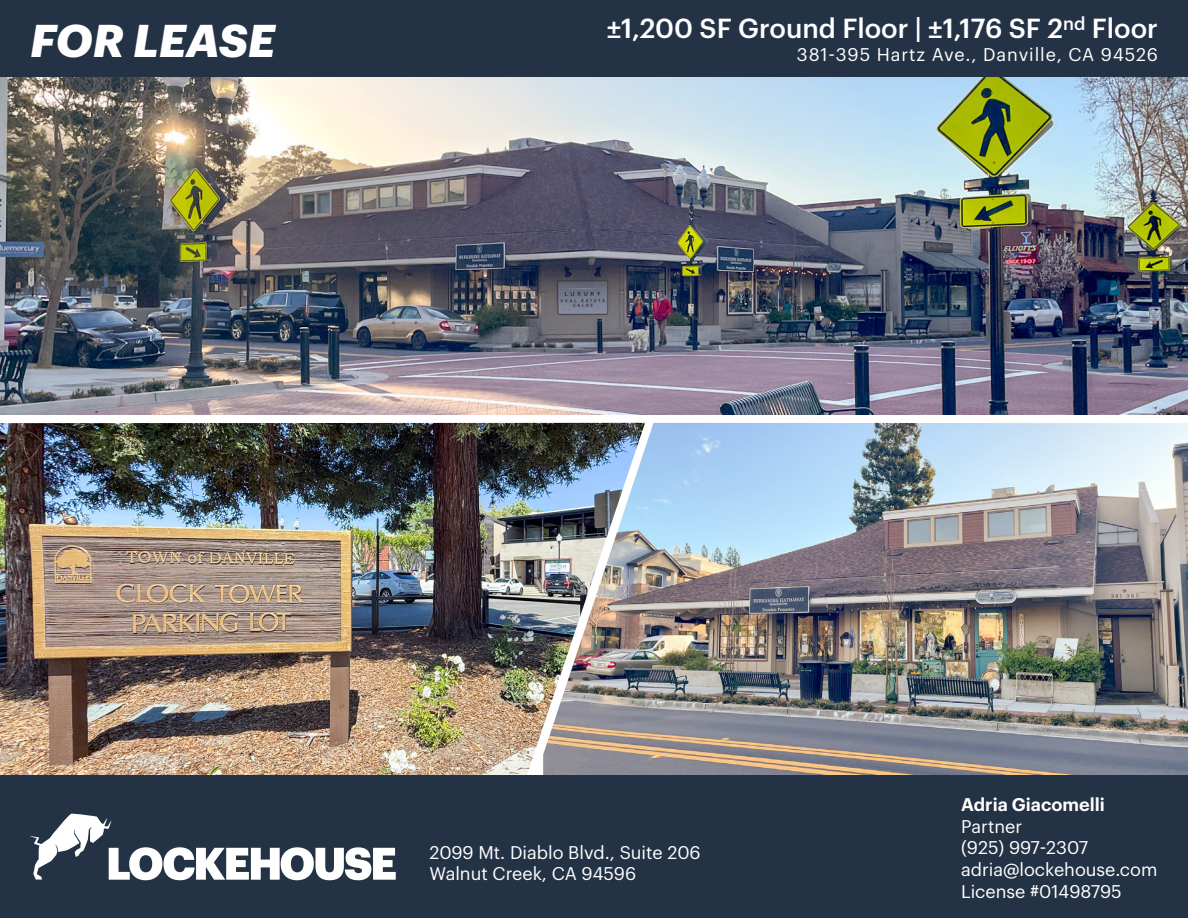
<style>
.page{position:relative;width:1188px;height:918px;background:#fff}
.page>*{position:absolute;margin:0;border:0;box-sizing:border-box;transform-origin:0 0}
.t1{font:italic 700 45px "Graphik";color:#fff}
.t2{font:500 27px "Graphik";color:#fff}
.t3{font:18px/21.6px "Graphik";color:#fff}
.t4{font:18px "Graphik";letter-spacing:.05em;color:#fff}
.t5{font:600 18px "Graphik";color:#fff}
</style>
<div class="page">
<img style="left:645px;top:423px;width:543px;height:353px">
<img style="left:0;top:423px;width:645px;height:353px">
<img style="left:0;top:77px;width:1188px;height:338px">
<div style="left:0;top:0;width:1188px;height:77px;background:#243245"></div>
<div style="left:0;top:776px;width:1188px;height:142px;background:#243245"></div>
<svg style="left:30px;top:813px;width:366px;height:67px"></svg>
<h1 class="t1" style="left:30px;top:6px;width:247px">FOR LEASE</h1>
<h2 class="t2" style="left:607px;top:7px;width:553px">±1,200 SF Ground Floor | ±1,176 SF 2<sup>nd</sup> Floor</h2>
<p class="t4" style="left:797px;top:41px;width:363px">381-395 Hartz Ave., Danville, CA 94526</p>
<p class="t3" style="left:430px;top:840px;width:273px">2099 Mt. Diablo Blvd., Suite 206<br>Walnut Creek, CA 94596</p>
<p class="t5" style="left:961px;top:791px;width:145px">Adria Giacomelli</p>
<p class="t3" style="left:961px;top:814px;width:198px">Partner<br>(925) 997-2307 adria@lockehouse.com<br>License #01498795</p>
</div>
